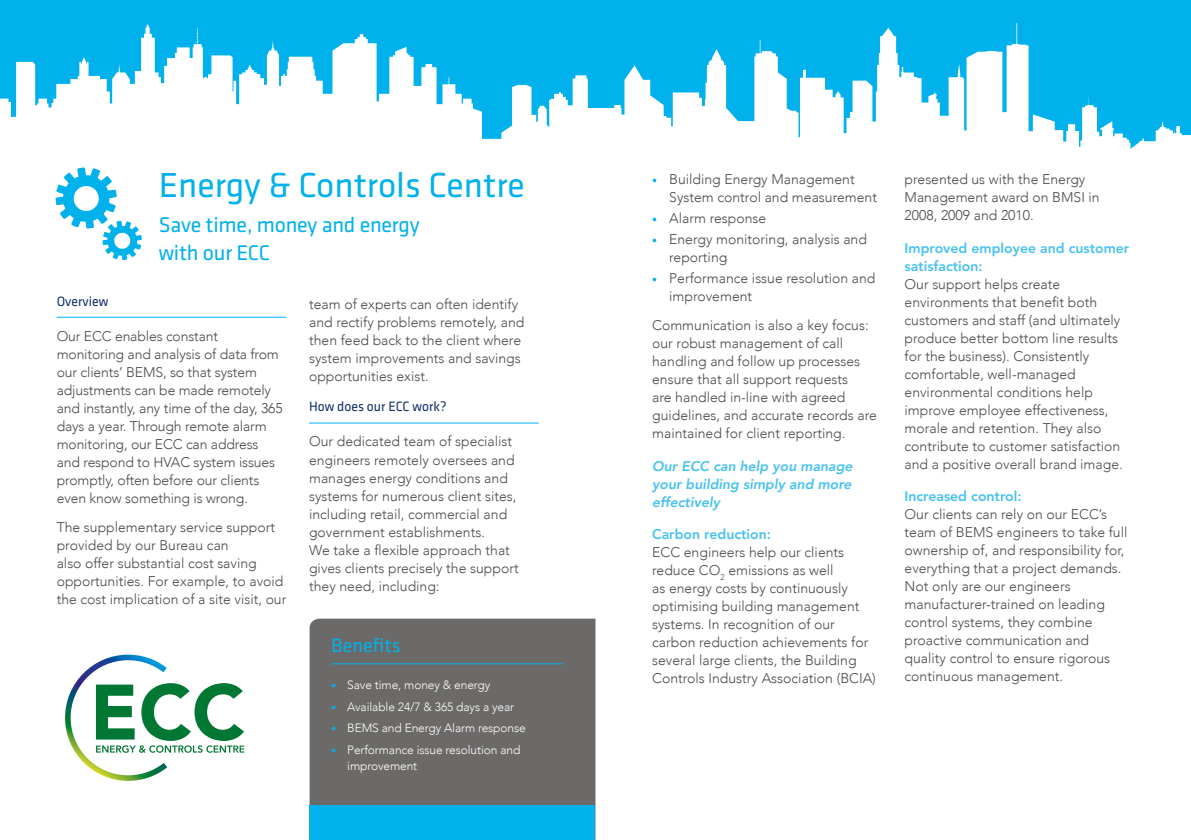
<style>
.page{position:relative;width:1191px;height:840px;background:#fff}
.page>*{position:absolute;margin:0;border:0;box-sizing:border-box;transform-origin:0 0}
.t1{font:36px "Klavika BG";color:#00b1eb}
.t2{font:22px/28px "Klavika BG";letter-spacing:-.01em;color:#00b1eb}
.t3{font:20px "Klavika BG";color:#00b1eb}
.t4{font:300 14px/18px "Avenir";color:#4a4a49}
.t5{font:800 14px/18px "Avenir";color:#47c1f1}
.t6{font:italic 800 14px/18px "Avenir";color:#47c1f1;text-align:justify}
.t7{font:14px "Klavika BG";color:#102d69}
.t8{font:300 12px/16px "Avenir";letter-spacing:-.01em;color:#fff}
.s1{font-size:10px;color:#00b1eb}
</style>
<div class="page">
<div style="left:0;top:0;width:1191px;height:206px;background:#00b1eb"></div>
<svg style="left:0;top:23px;width:1191px;height:295px;fill:#fff"></svg>
<div style="left:309px;top:618px;width:286px;height:187px;background:#6c6a68"></div>
<div style="left:309px;top:805px;width:286px;height:34px;background:#00b1eb"></div>
<hr style="left:57px;top:317px;width:229px;height:1px;background:#00b1eb">
<hr style="left:309px;top:422px;width:230px;height:1px;background:#00b1eb">
<hr style="left:331px;top:663px;width:232px;height:1px;background:#00b1eb">
<svg style="left:65px;top:654px;width:179px;height:126px"></svg>
<svg style="left:55px;top:167px;width:87px;height:93px"></svg>
<h1 class="t1" style="left:159px;top:162px;width:367px">Energy &amp; Controls Centre</h1>
<h2 class="t2" style="left:159px;top:210px;width:262px">Save time, money and energy with our ECC</h2>
<p class="t7" style="left:57px;top:292px;width:53px">Overview</p>
<p class="t4" style="left:57px;top:327px;width:227px">Our ECC enables constant monitoring and analysis of data from our clients’ BEMS, so that system adjustments can be made remotely and instantly, any time of the day, 365 days a year. Through remote alarm monitoring, our ECC can address and respond to HVAC system issues promptly, often before our clients even know something is wrong.</p>
<p class="t4" style="left:57px;top:518px;width:231px">The supplementary service support provided by our Bureau can<br>also offer substantial cost saving opportunities. For example, to avoid the cost implication of a site visit, our</p>
<p class="t4" style="left:309px;top:295px;width:217px">team of experts can often identify and rectify problems remotely, and then feed back to the client where system improvements and savings opportunities exist.</p>
<p class="t7" style="left:309px;top:397px;width:139px">How does our ECC work?</p>
<p class="t4" style="left:309px;top:432px;width:211px">Our dedicated team of specialist engineers remotely oversees and manages energy conditions and systems for numerous client sites, including retail, commercial and government establishments.<br>We take a flexible approach that gives clients precisely the support they need, including:</p>
<h3 class="t3" style="left:331px;top:632px;width:71px">Benefits</h3>
<p class="t8" style="left:331px;top:676px;width:161px"><span class="s1">•</span> Save time, money &amp; energy</p>
<p class="t8" style="left:331px;top:698px;width:184px"><span class="s1">•</span> Available 24/7 &amp; 365 days a year</p>
<p class="t8" style="left:331px;top:719px;width:196px"><span class="s1">•</span> BEMS and Energy Alarm response</p>
<p class="t8" style="left:347px;top:741px;width:175px;text-indent:-16px"><span class="s1">•</span> Performance issue resolution and improvement</p>
<p class="t4" style="left:669px;top:170px;width:209px;text-indent:-17px"><span class="s1">•</span> Building Energy Management<br>System control and measurement</p>
<p class="t4" style="left:652px;top:209px;width:116px"><span class="s1">•</span> Alarm response</p>
<p class="t4" style="left:669px;top:230px;width:199px;text-indent:-17px"><span class="s1">•</span> Energy monitoring, analysis and reporting</p>
<p class="t4" style="left:669px;top:269px;width:208px;text-indent:-17px"><span class="s1">•</span> Performance issue resolution and improvement</p>
<p class="t4" style="left:652px;top:316px;width:226px">Communication is also a key focus: our robust management of call handling and follow up processes ensure that all support requests<br>are handled in-line with agreed guidelines, and accurate records are maintained for client reporting.</p>
<p class="t6" style="left:652px;top:456px;width:202px">Our ECC can help you manage your building simply and more effectively</p>
<p class="t5" style="left:652px;top:524px;width:120px">Carbon reduction:</p>
<p class="t4" style="left:652px;top:543px;width:225px">ECC engineers help our clients reduce CO<sub>2</sub> emissions as well<br>as energy costs by continuously optimising building management systems. In recognition of our carbon reduction achievements for several large clients, the Building Controls Industry Association (BCIA)</p>
<p class="t4" style="left:904px;top:170px;width:197px">presented us with the Energy<br>Management award on BMSI in<br>2008, 2009 and 2010.</p>
<p class="t5" style="left:904px;top:238px;width:226px">Improved employee and customer satisfaction:</p>
<p class="t4" style="left:904px;top:274px;width:220px">Our support helps create environments that benefit both customers and staff (and ultimately produce better bottom line results for the business). Consistently comfortable, well-managed environmental conditions help improve employee effectiveness, morale and retention. They also contribute to customer satisfaction and a positive overall brand image.</p>
<p class="t5" style="left:904px;top:487px;width:118px">Increased control:</p>
<p class="t4" style="left:904px;top:505px;width:224px">Our clients can rely on our ECC’s team of BEMS engineers to take full ownership of, and responsibility for, everything that a project demands.<br>Not only are our engineers manufacturer-trained on leading control systems, they combine proactive communication and quality control to ensure rigorous continuous management.</p>
</div>
